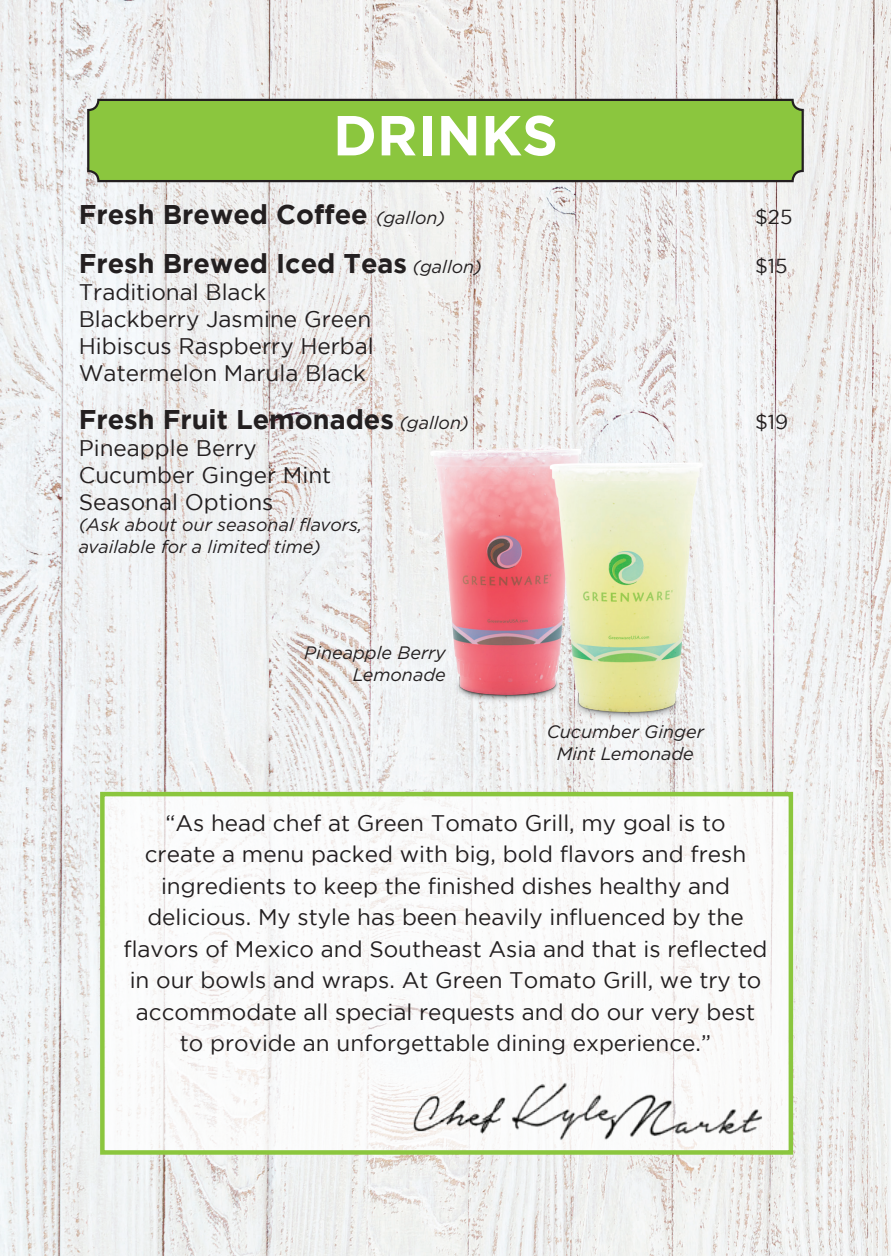
<style>
.page{position:relative;width:891px;height:1256px;background:#fff}
.page>*{position:absolute;margin:0;border:0;box-sizing:border-box;transform-origin:0 0}
.t1{font:700 56.25px "Gotham";color:#fff}
.t2{font:700 27px "Gotham";color:#231f20}
.t3{font:22.5px/31.5px "Gotham";color:#231f20;text-align:center}
.t4{font:20.25px "Gotham";color:#231f20}
.t5{font:italic 18px "Gotham";color:#231f20}
.s1{font-weight:400;font-style:italic;font-size:18px}
</style>
<div class="page">
<img style="left:0;top:0;width:891px;height:1256px">
<div style="left:88px;top:100px;width:715px;height:81px;background:#8bc63e;border-radius:10px"></div>
<div style="left:87px;top:99px;width:717px;height:83px;border:2px solid #231f20;border-radius:10px"></div>
<img style="left:411px;top:430px;width:192px;height:281px">
<img style="left:535px;top:444px;width:185px;height:283px">
<div style="left:101px;top:794px;width:689px;height:358px;background:#fff"></div>
<div style="left:100px;top:792px;width:693px;height:362px;border:4px solid #8bc63e"></div>
<img style="left:402px;top:1074px;width:366px;height:71px">
<p class="t1" style="left:333px;top:103px;width:227px">DRINKS</p>
<p class="t2" style="left:79px;top:199px;width:368px">Fresh Brewed Coffee <span class="s1">(gallon)</span></p>
<p class="t4" style="left:755px;top:206px;width:39px">$25</p>
<p class="t2" style="left:79px;top:247px;width:405px">Fresh Brewed Iced Teas <span class="s1">(gallon)</span></p>
<p class="t4" style="left:755px;top:254px;width:34px">$15</p>
<p class="t3" style="left:79px;top:275px;width:189px">Traditional Black</p>
<p class="t3" style="left:79px;top:302px;width:294px">Blackberry Jasmine Green</p>
<p class="t3" style="left:79px;top:329px;width:297px">Hibiscus Raspberry Herbal</p>
<p class="t3" style="left:79px;top:356px;width:289px">Watermelon Marula Black</p>
<p class="t2" style="left:79px;top:403px;width:392px">Fresh Fruit Lemonades <span class="s1">(gallon)</span></p>
<p class="t4" style="left:755px;top:410px;width:35px">$19</p>
<p class="t3" style="left:79px;top:432px;width:180px">Pineapple Berry</p>
<p class="t3" style="left:79px;top:459px;width:254px">Cucumber Ginger Mint</p>
<p class="t3" style="left:79px;top:486px;width:196px">Seasonal Options</p>
<p class="t5" style="left:79px;top:515px;width:285px">(Ask about our seasonal flavors,</p>
<p class="t5" style="left:79px;top:536px;width:244px">available for a limited time)</p>
<p class="t5" style="left:304px;top:643px;width:143px">Pineapple Berry</p>
<p class="t5" style="left:353px;top:664px;width:95px">Lemonade</p>
<p class="t5" style="left:547px;top:721px;width:159px">Cucumber Ginger</p>
<p class="t5" style="left:557px;top:743px;width:139px">Mint Lemonade</p>
<p class="t3" style="left:123px;top:806px;width:646px">“As head chef at Green Tomato Grill, my goal is to<br>create a menu packed with big, bold flavors and fresh ingredients to keep the finished dishes healthy and delicious. My style has been heavily influenced by the flavors of Mexico and Southeast Asia and that is reflected in our bowls and wraps. At Green Tomato Grill, we try to accommodate all special requests and do our very best</p>
<p class="t3" style="left:180px;top:1027px;width:533px">to provide an unforgettable dining experience.”</p>
</div>
